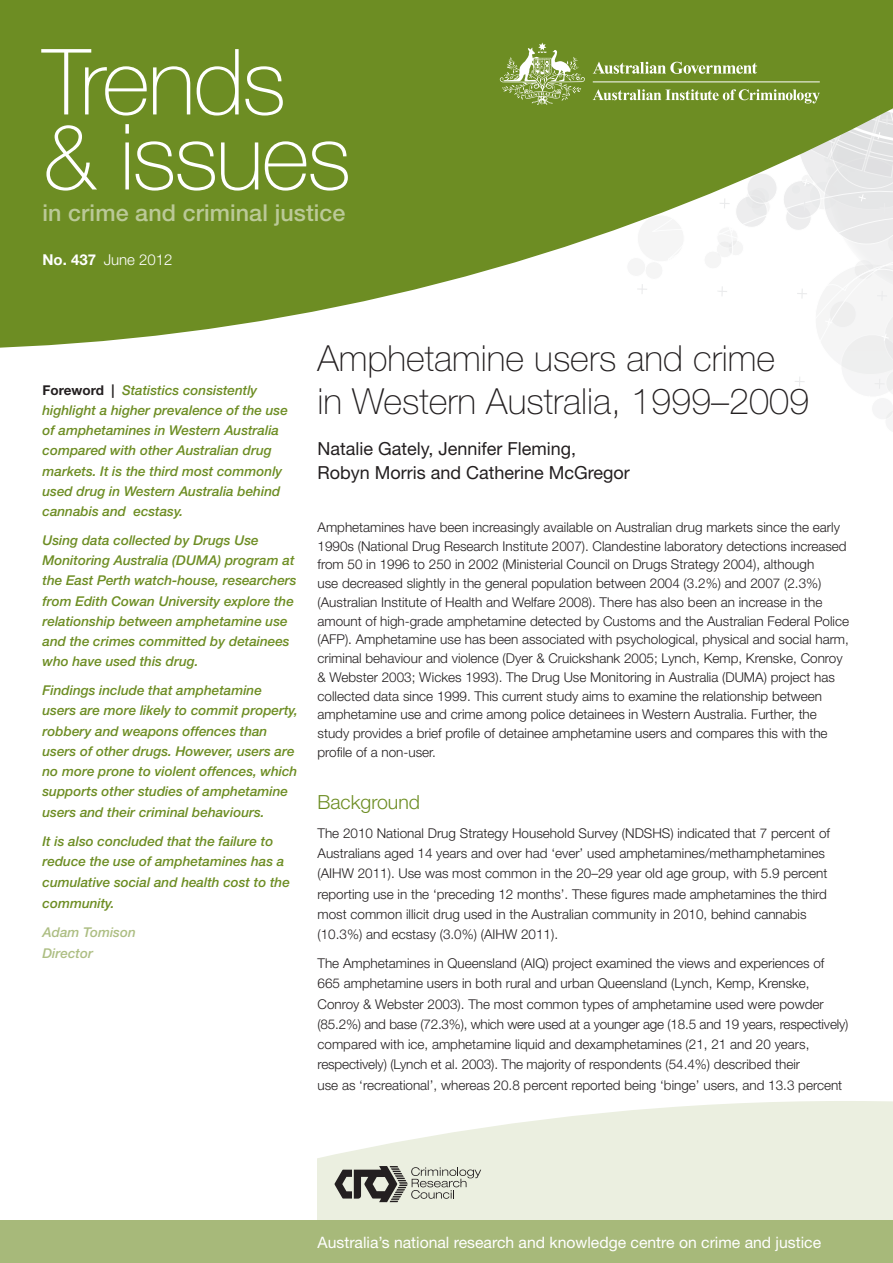
<style>
.page{position:relative;width:893px;height:1263px;background:#fff}
.page>*{position:absolute;margin:0;border:0;box-sizing:border-box;transform-origin:0 0}
.t1{font:100 91.5px/75px "Helvetica Neue LT";letter-spacing:-.025em;color:#fff}
.t2{font:100 36px/43.5px "Helvetica Neue LT";color:#231f20}
.t3{font:500 23.25px "Helvetica Neue LT";letter-spacing:.005em;color:#bbc998}
.t4{font:300 19.5px "Helvetica Neue LT";color:#6d8d23}
.t5{font:18px/24px "Helvetica Neue LT";color:#231f20}
.t6{font:15.75px "Helvetica Neue LT";color:#fff}
.t7{font:300 15px "Helvetica Neue LT";color:#fff}
.t8{font:300 13.5px/18.8px "Helvetica Neue LT";color:#231f20}
.t9{font:italic 500 13.5px/20.2px "Helvetica Neue LT";color:#6d8d23}
.t10{font:italic 500 13.5px/21px "Helvetica Neue LT";color:#adbe83}
.s1{font-weight:700}
.s2{font-weight:700;font-style:normal;color:#231f20}
</style>
<div class="page">
<svg style="left:0;top:0;width:500px;height:348px;background:#799636"></svg>
<svg style="left:317px;top:1101px;width:576px;height:119px;fill:#ebefe0"></svg>
<div style="left:0;top:1220px;width:893px;height:43px;background:#a7b97a"></div>
<svg style="left:500px;top:0;width:393px;height:419px"></svg>
<svg style="left:334px;top:1166px;width:147px;height:36px;background:#aaaba1"></svg>
<h1 class="t1" style="left:43px;top:44px;width:310px">Trends &amp; issues</h1>
<h3 class="t3" style="left:43px;top:199px;width:305px">in crime and criminal justice</h3>
<p class="t7" style="left:43px;top:250px;width:132px"><span class="s1">No. 437</span> June 2012</p>
<p class="t9" style="left:43px;top:379px;width:247px"><span class="s2">Foreword |</span> Statistics consistently highlight a higher prevalence of the use of amphetamines in Western Australia compared with other Australian drug markets. It is the third most commonly used drug in Western Australia behind cannabis and ecstasy.</p>
<p class="t9" style="left:43px;top:530px;width:256px">Using data collected by Drugs Use Monitoring Australia (DUMA) program at the East Perth watch-house, researchers from Edith Cowan University explore the relationship between amphetamine use and the crimes committed by detainees who have used this drug.</p>
<p class="t9" style="left:43px;top:680px;width:257px">Findings include that amphetamine users are more likely to commit property, robbery and weapons offences than users of other drugs. However, users are no more prone to violent offences, which supports other studies of amphetamine users and their criminal behaviours.</p>
<p class="t9" style="left:43px;top:831px;width:249px">It is also concluded that the failure to reduce the use of amphetamines has a cumulative social and health cost to the community.</p>
<p class="t10" style="left:43px;top:922px;width:95px">Adam Tomison<br>Director</p>
<h2 class="t2" style="left:317px;top:336px;width:493px">Amphetamine users and crime<br>in Western Australia, 1999–2009</h2>
<h3 class="t5" style="left:317px;top:436px;width:314px">Natalie Gately, Jennifer Fleming,<br>Robyn Morris and Catherine McGregor</h3>
<p class="t8" style="left:317px;top:517px;width:533px">Amphetamines have been increasingly available on Australian drug markets since the early 1990s (National Drug Research Institute 2007). Clandestine laboratory detections increased from 50 in 1996 to 250 in 2002 (Ministerial Council on Drugs Strategy 2004), although<br>use decreased slightly in the general population between 2004 (3.2%) and 2007 (2.3%) (Australian Institute of Health and Welfare 2008). There has also been an increase in the amount of high-grade amphetamine detected by Customs and the Australian Federal Police (AFP). Amphetamine use has been associated with psychological, physical and social harm, criminal behaviour and violence (Dyer &amp; Cruickshank 2005; Lynch, Kemp, Krenske, Conroy &amp; Webster 2003; Wickes 1993). The Drug Use Monitoring in Australia (DUMA) project has collected data since 1999. This current study aims to examine the relationship between amphetamine use and crime among police detainees in Western Australia. Further, the study provides a brief profile of detainee amphetamine users and compares this with the profile of a non-user.</p>
<h3 class="t4" style="left:317px;top:790px;width:104px">Background</h3>
<p class="t8" style="left:317px;top:823px;width:514px;line-height:20.2px">The 2010 National Drug Strategy Household Survey (NDSHS) indicated that 7 percent of Australians aged 14 years and over had ‘ever’ used amphetamines/methamphetamines (AIHW 2011). Use was most common in the 20–29 year old age group, with 5.9 percent reporting use in the ‘preceding 12 months’. These figures made amphetamines the third most common illicit drug used in the Australian community in 2010, behind cannabis (10.3%) and ecstasy (3.0%) (AIHW 2011).</p>
<p class="t8" style="left:317px;top:953px;width:532px;line-height:20.2px">The Amphetamines in Queensland (AIQ) project examined the views and experiences of 665 amphetamine users in both rural and urban Queensland (Lynch, Kemp, Krenske, Conroy &amp; Webster 2003). The most common types of amphetamine used were powder (85.2%) and base (72.3%), which were used at a younger age (18.5 and 19 years, respectively) compared with ice, amphetamine liquid and dexamphetamines (21, 21 and 20 years, respectively) (Lynch et al. 2003). The majority of respondents (54.4%) described their<br>use as ‘recreational’, whereas 20.8 percent reported being ‘binge’ users, and 13.3 percent</p>
<p class="t6" style="left:318px;top:1233px;width:505px">Australia’s national research and knowledge centre on crime and justice</p>
</div>
